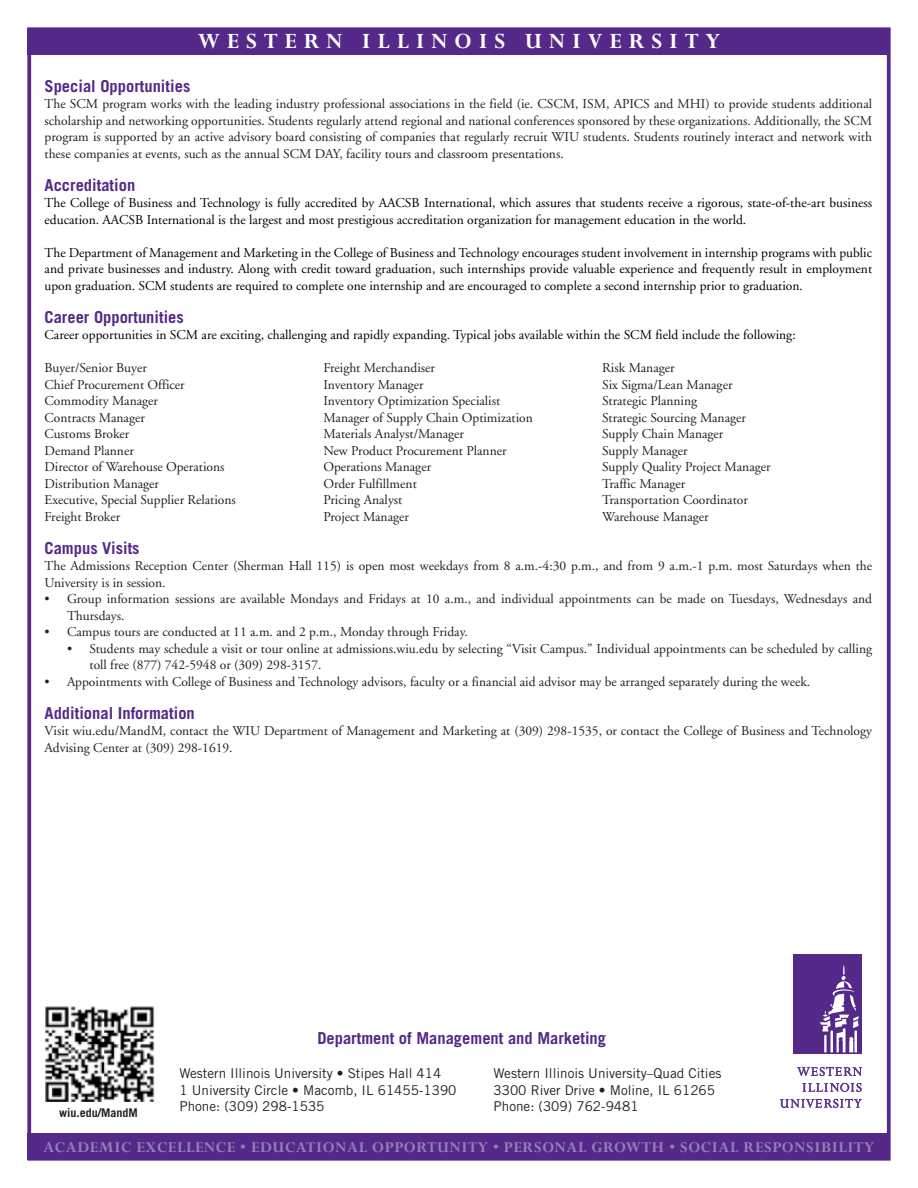
<style>
.page{position:relative;width:918px;height:1188px;background:#fff}
.page>*{position:absolute;margin:0;border:0;box-sizing:border-box;transform-origin:0 0}
.t1{font:700 24px "Perpetua";letter-spacing:.29em;color:#fff}
.heading_sub_b{font:700 16.5px "Trade Gothic";color:#542989}
.t2{font:700 16.5px "Perpetua";letter-spacing:.04em;color:#9780b8}
.heading_sub_d___BA{font:700 16.5px "Trade Gothic";color:#542989}
.unindented_0___A{font:13.5px/16.5px "Adobe Garamond";color:#000}
.unindented_0___A-2{font:13.5px/16.5px "Adobe Garamond";color:#231f20;text-align:justify}
.unindented_0{font:13.5px "Adobe Garamond";color:#231f20}
.Bullet{font:13.5px/16.5px "Adobe Garamond";color:#231f20}
.unindented_1__addr{font:13.5px "Trade Gothic";color:#231f20}
.Body_Text{font:13.5px/16.5px "Adobe Garamond";color:#231f20}
.Bullet___L{font:13.5px "Adobe Garamond";color:#231f20}
.Bullet___L-2{font:700 12px "Trade Gothic";color:#231f20}
</style>
<div class="page">
<div style="left:28px;top:28px;width:862px;height:27px;background:#542989"></div>
<div style="left:28px;top:1133px;width:862px;height:27px;background:#542989"></div>
<div style="left:793px;top:955px;width:68px;height:99px;background:#542989"></div>
<svg style="left:820px;top:965px;width:39px;height:87px"></svg>
<svg style="left:797px;top:1067px;width:65px;height:9px"></svg>
<svg style="left:803px;top:1083px;width:59px;height:9px"></svg>
<svg style="left:780px;top:1099px;width:82px;height:9px"></svg>
<img style="left:45px;top:1006px;width:110px;height:95px">
<p class="t1" style="left:198px;top:29px;width:524px">WESTERN ILLINOIS UNIVERSITY</p>
<p class="heading_sub_b" style="left:45px;top:76px;width:147px">Special Opportunities</p>
<p class="unindented_0___A-2" style="left:45px;top:96px;width:829px">The SCM program works with the leading industry professional associations in the field (ie. CSCM, ISM, APICS and MHI) to provide students additional scholarship and networking opportunities. Students regularly attend regional and national conferences sponsored by these organizations. Additionally, the SCM program is supported by an active advisory board consisting of companies that regularly recruit WIU students. Students routinely interact and network with these companies at events, such as the annual SCM DAY, facility tours and classroom presentations.</p>
<p class="heading_sub_b" style="left:45px;top:175px;width:92px">Accreditation</p>
<p class="unindented_0___A" style="left:45px;top:195px;width:829px">The College of Business and Technology is fully accredited by AACSB International, which assures that students receive a rigorous, state-of-the-art business education. AACSB International is the largest and most prestigious accreditation organization for management education in the world.</p>
<p class="unindented_0___A" style="left:45px;top:244px;width:829px;text-align:justify">The Department of Management and Marketing in the College of Business and Technology encourages student involvement in internship programs with public and private businesses and industry. Along with credit toward graduation, such internships provide valuable experience and frequently result in employment upon graduation. SCM students are required to complete one internship and are encouraged to complete a second internship prior to graduation.</p>
<p class="heading_sub_b" style="left:45px;top:307px;width:141px">Career Opportunities</p>
<p class="unindented_0___A" style="left:45px;top:327px;width:753px">Career opportunities in SCM are exciting, challenging and rapidly expanding. Typical jobs available within the SCM field include the following:</p>
<p class="unindented_0" style="left:45px;top:361px;width:104px">Buyer/Senior Buyer</p>
<p class="unindented_0" style="left:45px;top:377px;width:142px">Chief Procurement Officer</p>
<p class="unindented_0" style="left:45px;top:394px;width:115px">Commodity Manager</p>
<p class="unindented_0" style="left:45px;top:410px;width:102px">Contracts Manager</p>
<p class="unindented_0" style="left:45px;top:427px;width:86px">Customs Broker</p>
<p class="unindented_0" style="left:45px;top:443px;width:91px">Demand Planner</p>
<p class="unindented_0" style="left:45px;top:460px;width:181px">Director of Warehouse Operations</p>
<p class="unindented_0" style="left:45px;top:476px;width:116px">Distribution Manager</p>
<p class="unindented_0" style="left:45px;top:493px;width:193px">Executive, Special Supplier Relations</p>
<p class="unindented_0" style="left:45px;top:509px;width:77px">Freight Broker</p>
<p class="unindented_0" style="left:323px;top:361px;width:113px">Freight Merchandiser</p>
<p class="unindented_0" style="left:323px;top:377px;width:102px">Inventory Manager</p>
<p class="unindented_0" style="left:323px;top:394px;width:178px">Inventory Optimization Specialist</p>
<p class="unindented_0" style="left:323px;top:410px;width:211px">Manager of Supply Chain Optimization</p>
<p class="unindented_0" style="left:323px;top:427px;width:142px">Materials Analyst/Manager</p>
<p class="unindented_0" style="left:323px;top:443px;width:185px">New Product Procurement Planner</p>
<p class="unindented_0" style="left:323px;top:460px;width:109px">Operations Manager</p>
<p class="unindented_0" style="left:323px;top:476px;width:95px">Order Fulfillment</p>
<p class="unindented_0" style="left:323px;top:493px;width:81px">Pricing Analyst</p>
<p class="unindented_0" style="left:323px;top:509px;width:87px">Project Manager</p>
<p class="unindented_0" style="left:602px;top:361px;width:74px">Risk Manager</p>
<p class="unindented_0" style="left:602px;top:377px;width:132px">Six Sigma/Lean Manager</p>
<p class="unindented_0" style="left:602px;top:394px;width:96px">Strategic Planning</p>
<p class="unindented_0" style="left:602px;top:410px;width:145px">Strategic Sourcing Manager</p>
<p class="unindented_0" style="left:602px;top:427px;width:123px">Supply Chain Manager</p>
<p class="unindented_0" style="left:602px;top:443px;width:87px">Supply Manager</p>
<p class="unindented_0" style="left:602px;top:460px;width:170px">Supply Quality Project Manager</p>
<p class="unindented_0" style="left:602px;top:476px;width:85px">Traffic Manager</p>
<p class="unindented_0" style="left:602px;top:493px;width:147px">Transportation Coordinator</p>
<p class="unindented_0___A-2" style="left:602px;top:508px;width:108px">Warehouse Manager</p>
<p class="heading_sub_b" style="left:45px;top:538px;width:97px">Campus Visits</p>
<p class="Body_Text" style="left:45px;top:558px;width:829px">The Admissions Reception Center (Sherman Hall 115) is open most weekdays from 8 a.m.-4:30 p.m., and from 9 a.m.-1 p.m. most Saturdays when the<br>University is in session.</p>
<p class="Bullet" style="left:67px;top:591px;width:807px;text-indent:-22px">• Group information sessions are available Mondays and Fridays at 10 a.m., and individual appointments can be made on Tuesdays, Wednesdays and<br>Thursdays.</p>
<p class="Bullet" style="left:45px;top:624px;width:425px">• Campus tours are conducted at 11 a.m. and 2 p.m., Monday through Friday.</p>
<p class="Bullet" style="left:90px;top:640px;width:784px;text-indent:-22px">• Students may schedule a visit or tour online at admissions.wiu.edu by selecting “Visit Campus.” Individual appointments can be scheduled by calling toll free (877) 742-5948 or (309) 298-3157.</p>
<p class="Bullet___L" style="left:45px;top:674px;width:767px">• Appointments with College of Business and Technology advisors, faculty or a financial aid advisor may be arranged separately during the week.</p>
<p class="heading_sub_b" style="left:45px;top:703px;width:152px">Additional Information</p>
<p class="unindented_0___A-2" style="left:45px;top:723px;width:829px">Visit wiu.edu/MandM, contact the WIU Department of Management and Marketing at (309) 298-1535, or contact the College of Business and Technology<br>Advising Center at (309) 298-1619.</p>
<p class="Bullet___L-2" style="left:59px;top:1105px;width:80px">wiu.edu/MandM</p>
<p class="heading_sub_d___BA" style="left:317px;top:1028px;width:290px">Department of Management and Marketing</p>
<p class="unindented_1__addr" style="left:179px;top:1065px;width:263px">Western Illinois University • Stipes Hall 414</p>
<p class="unindented_1__addr" style="left:179px;top:1082px;width:279px">1 University Circle • Macomb, IL 61455-1390</p>
<p class="unindented_1__addr" style="left:179px;top:1098px;width:147px">Phone: (309) 298-1535</p>
<p class="unindented_1__addr" style="left:494px;top:1065px;width:229px">Western Illinois University–Quad Cities</p>
<p class="unindented_1__addr" style="left:494px;top:1082px;width:223px">3300 River Drive • Moline, IL 61265</p>
<p class="unindented_1__addr" style="left:494px;top:1098px;width:147px">Phone: (309) 762-9481</p>
<p class="t2" style="left:44px;top:1138px;width:832px">ACADEMIC EXCELLENCE • EDUCATIONAL OPPORTUNITY • PERSONAL GROWTH • SOCIAL RESPONSIBILITY</p>
</div>
